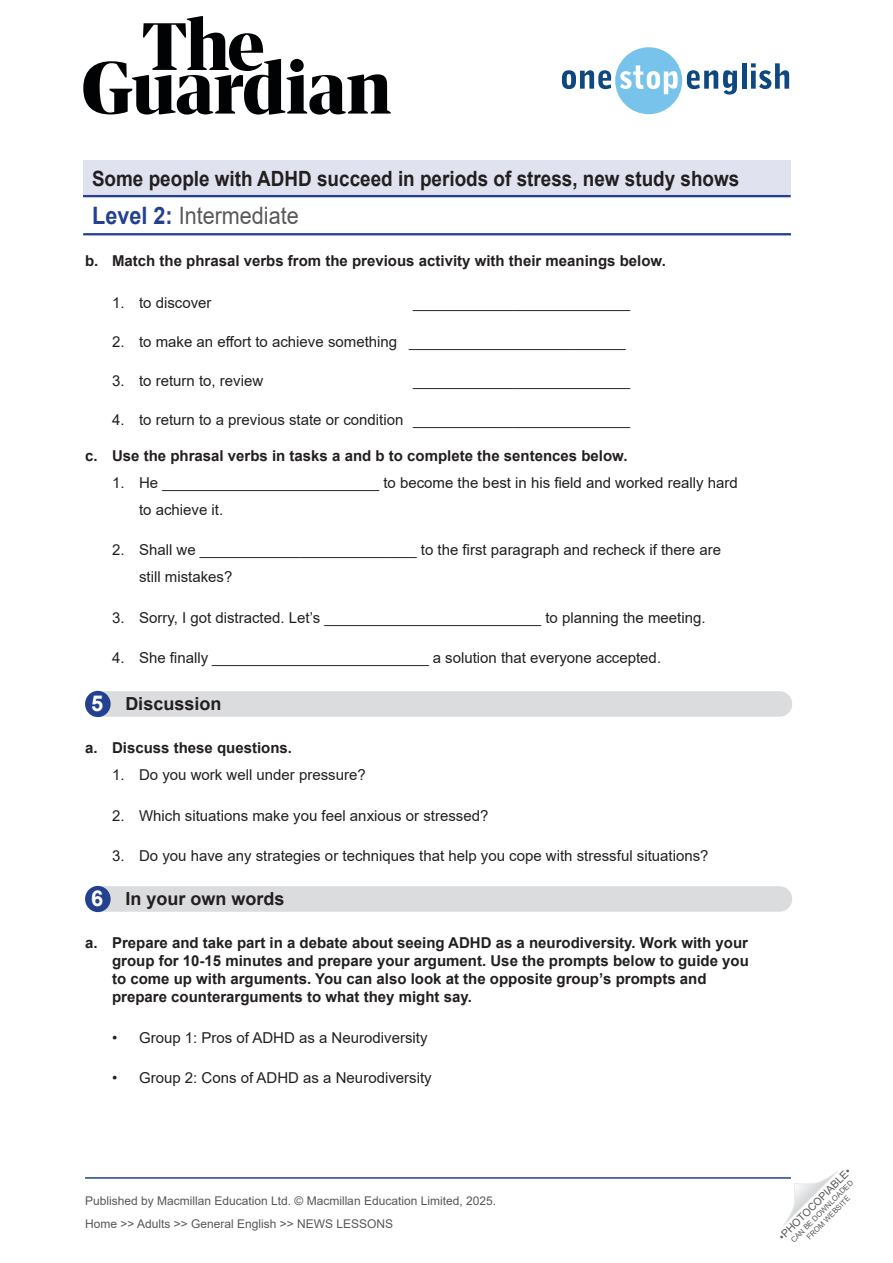
<style>
.page{position:relative;width:893px;height:1263px;background:#fff}
.page>*{position:absolute;margin:0;border:0;box-sizing:border-box;transform-origin:0 0}
.t1{font:24px "Arial";color:#58585a;scale:.9 1}
.t2{font:700 21px "Arial";color:#231f20;scale:.9 1}
.t3{font:700 18px "Arial";color:#231f20}
.t4{font:15px/27px "Arial";color:#231f20}
.t5{font:700 15px/18px "Arial";color:#231f20}
.t6{font:12px/23px "Arial";color:#57585a}
.t7{font:10.5px "Arial";color:#57585a}
.t8{font:7.5px/9px "Arial";color:#57585a;text-align:center}
.s1{font-weight:700;color:#23418f}
.s2{font-size:21.9px;color:#fff}
.s3{font-style:inherit}
</style>
<div class="page">
<svg style="left:783px;top:1171px;width:55px;height:55px"></svg>
<svg style="left:83px;top:16px;width:308px;height:99px"></svg>
<svg style="left:562px;top:47px;width:175px;height:67px"></svg>
<hr style="left:742px;top:63px;width:4px;height:26px;background:#0e4880">
<svg style="left:751px;top:63px;width:38px;height:26px"></svg>
<hr style="left:85px;top:1177px;width:706px;height:2px;background:#23418f">
<hr style="left:83px;top:233px;width:708px;height:2px;background:#23418f">
<div style="left:83px;top:160px;width:708px;height:36px;background:#e0e2ef"></div>
<hr style="left:83px;top:195px;width:708px;height:2px;background:#23418f">
<div style="left:86px;top:691px;width:706px;height:26px;background:#dbdcdd;border-radius:13px"></div>
<div style="left:85px;top:691px;width:26px;height:26px;background:#23418f;border-radius:50%"></div>
<div style="left:86px;top:886px;width:706px;height:26px;background:#dbdcdd;border-radius:13px"></div>
<div style="left:85px;top:886px;width:26px;height:26px;background:#23418f;border-radius:50%"></div>
<h2 class="t2" style="left:92px;top:165px;width:721px">Some people with ADHD succeed in periods of stress, new study shows</h2>
<h1 class="t1" style="left:92px;top:199px;width:231px"><span class="s1">Level 2:</span> Intermediate</h1>
<p class="t5" style="left:85px;top:252px;width:582px">b. Match the phrasal verbs from the previous activity with their meanings below.</p>
<p class="t4" style="left:112px;top:289px;width:101px">1. to discover</p>
<p class="t4" style="left:413px;top:289px;width:218px">__________________________</p>
<p class="t4" style="left:112px;top:328px;width:515px">2. to make an effort to achieve something __________________________</p>
<p class="t4" style="left:112px;top:367px;width:153px">3. to return to, review</p>
<p class="t4" style="left:413px;top:367px;width:218px">__________________________</p>
<p class="t4" style="left:112px;top:406px;width:520px">4. to return to a previous state or condition __________________________</p>
<p class="t5" style="left:85px;top:447px;width:544px">c. Use the phrasal verbs in tasks a and b to complete the sentences below.</p>
<p class="t4" style="left:139px;top:469px;width:600px;text-indent:-27px">1. He __________________________ to become the best in his field and worked really hard to achieve it.</p>
<p class="t4" style="left:139px;top:536px;width:584px;text-indent:-27px">2. Shall we __________________________ to the first paragraph and recheck if there are still mistakes?</p>
<p class="t4" style="left:112px;top:604px;width:595px">3. Sorry, I got distracted. Let’s __________________________ to planning the meeting.</p>
<p class="t4" style="left:112px;top:644px;width:551px">4. She finally __________________________ a solution that everyone accepted.</p>
<p class="t3" style="left:91px;top:692px;width:132px"><span class="s2">5</span> Discussion</p>
<p class="t5" style="left:85px;top:739px;width:209px">a. Discuss these questions.</p>
<p class="t4" style="left:112px;top:761px;width:255px">1. Do you work well under pressure?</p>
<p class="t4" style="left:112px;top:802px;width:378px">2. Which situations make you feel anxious or stressed?</p>
<p class="t4" style="left:112px;top:842px;width:598px">3. Do you have any strategies or techniques that help you cope with stressful situations?</p>
<p class="t3" style="left:91px;top:887px;width:195px"><span class="s2">6</span> In your own words</p>
<p class="t5" style="left:112px;top:934px;width:638px;text-indent:-27px"><span class="s3">a.</span> Prepare and take part in a debate about seeing ADHD as a neurodiversity. Work with your group for 10-15 min<span class="s3">utes</span> and prepare your argument. Use the prompts below to guide you to come up with arguments. You can also look at the opposite group’s prompts and prepare counterarguments to what they might say.</p>
<p class="t4" style="left:112px;top:1024px;width:317px">• Group 1: Pros of ADHD as a Neurodiversity</p>
<p class="t4" style="left:112px;top:1064px;width:321px">• Group 2: Cons of ADHD as a Neurodiversity</p>
<p class="t6" style="left:85px;top:1189px;width:413px">Published by Macmillan Education Ltd. © Macmillan Education Limited, 2025.<br>Home &gt;&gt; Adults &gt;&gt; General English &gt;&gt; NEWS LESSONS</p>
<p class="t7" style="left:775px;top:1233px;width:99px;rotate:-45deg">•PHOTOCOPIABLE•</p>
<p class="t8" style="left:789px;top:1238px;width:86px;rotate:-45deg">CAN BE DOWNLOADED<br>FROM WEBSITE</p>
</div>
